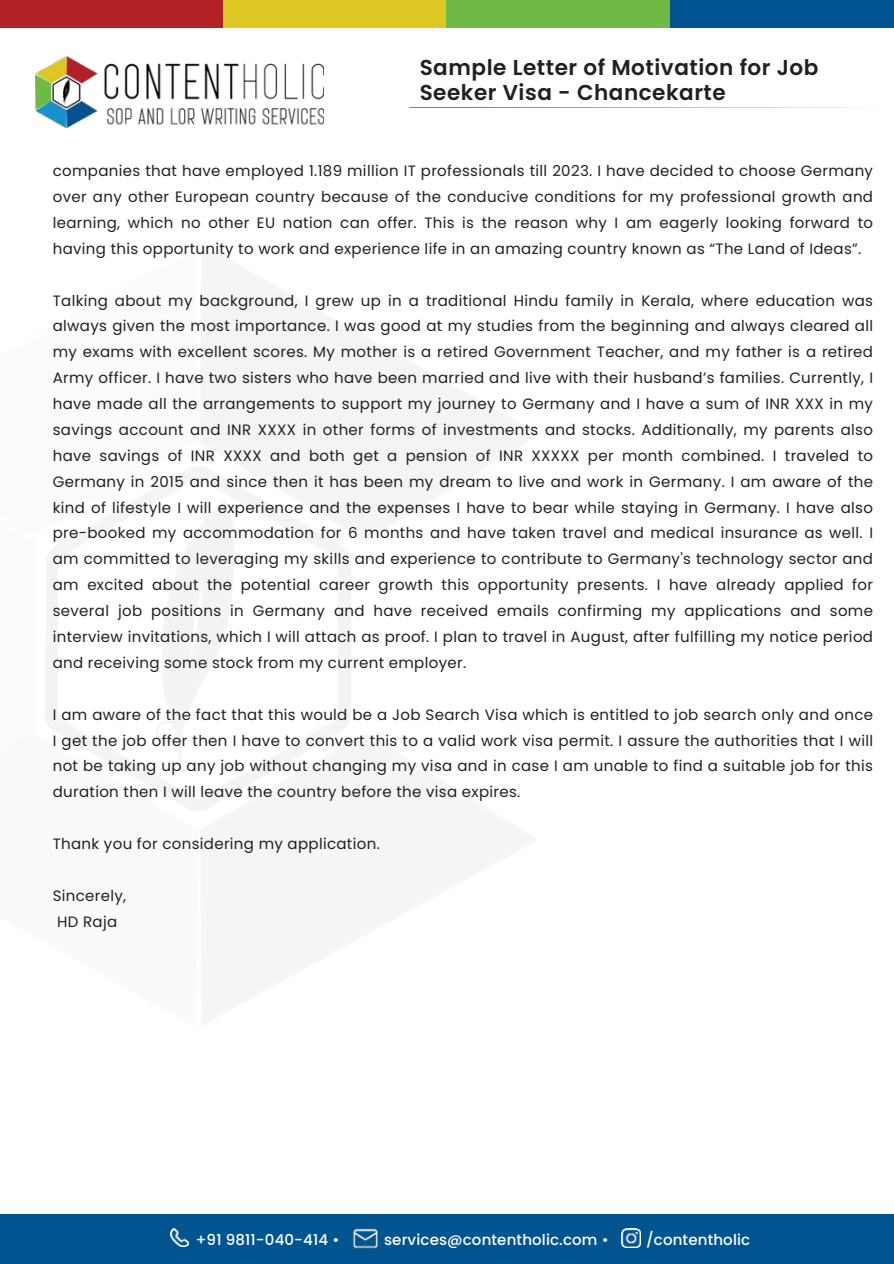
<style>
.page{position:relative;width:894px;height:1264px;background:#fff}
.page>*{position:absolute;margin:0;border:0;box-sizing:border-box;transform-origin:0 0}
.t1{font:600 21.45px/24.8px "Poppins";letter-spacing:.025em;color:#231f20}
.t2{font:15px/25.8px "Poppins";letter-spacing:.02em;color:#231f20;text-align:justify}
.t3{font:500 15px "Poppins";letter-spacing:.01em;color:#fff}
</style>
<div class="page">
<div style="left:0;top:0;width:223px;height:28px;background:#b22126"></div>
<div style="left:223px;top:0;width:223px;height:28px;background:#ddc723"></div>
<div style="left:446px;top:0;width:224px;height:28px;background:#6eba45"></div>
<div style="left:670px;top:0;width:223px;height:28px;background:#00548f"></div>
<img style="left:35px;top:56px;width:288px;height:71px">
<div style="left:0;top:1214px;width:893px;height:49px;background:#00548f"></div>
<svg style="left:409px;top:107px;width:457px;height:1px"></svg>
<img style="left:621px;top:1228px;width:19px;height:19px">
<img style="left:170px;top:1228px;width:18px;height:18px">
<img style="left:353px;top:1228px;width:25px;height:21px">
<p class="t1" style="left:419px;top:56px;width:400px">Sample Letter of Motivation for Job<br>Seeker Visa - Chancekarte</p>
<p class="t2" style="left:53px;top:158px;width:821px">companies that have employed 1.189 million IT professionals till 2023. I have decided to choose Germany over any other European country because of the conducive conditions for my professional growth and learning, which no other EU nation can offer. This is the reason why I am eagerly looking forward to having this opportunity to work and experience life in an amazing country known as “The Land of Ideas”.</p>
<p class="t2" style="left:53px;top:287px;width:821px">Talking about my background, I grew up in a traditional Hindu family in Kerala, where education was always given the most importance. I was good at my studies from the beginning and always cleared all my exams with excellent scores. My mother is a retired Government Teacher, and my father is a retired Army officer. I have two sisters who have been married and live with their husband’s families. Currently, I have made all the arrangements to support my journey to Germany and I have a sum of INR XXX in my savings account and INR XXXX in other forms of investments and stocks. Additionally, my parents also have savings of INR XXXX and both get a pension of INR XXXXX per month combined. I traveled to Germany in 2015 and since then it has been my dream to live and work in Germany. I am aware of the kind of lifestyle I will experience and the expenses I have to bear while staying in Germany. I have also pre-booked my accommodation for 6 months and have taken travel and medical insurance as well. I am committed to leveraging my skills and experience to contribute to Germany's technology sector and am excited about the potential career growth this opportunity presents. I have already applied for several job positions in Germany and have received emails confirming my applications and some interview invitations, which I will attach as proof. I plan to travel in August, after fulfilling my notice period and receiving some stock from my current employer.</p>
<h2 class="t2" style="left:53px;top:701px;width:821px">I am aware of the fact that this would be a Job Search Visa which is entitled to job search only and once I get the job offer then I have to convert this to a valid work visa permit. I assure the authorities that I will not be taking up any job without changing my visa and in case I am unable to find a suitable job for this duration then I will leave the country before the visa expires.</h2>
<p class="t2" style="left:53px;top:831px;width:328px">Thank you for considering my application.</p>
<h2 class="t2" style="left:53px;top:882px;width:75px">Sincerely,</h2>
<p class="t2" style="left:57px;top:908px;width:62px">HD Raja</p>
<p class="t3" style="left:196px;top:1228px;width:145px">+91 9811-040-414 •</p>
<p class="t3" style="left:384px;top:1228px;width:226px">services@contentholic.com •</p>
<p class="t3" style="left:645px;top:1228px;width:106px">/contentholic</p>
</div>
